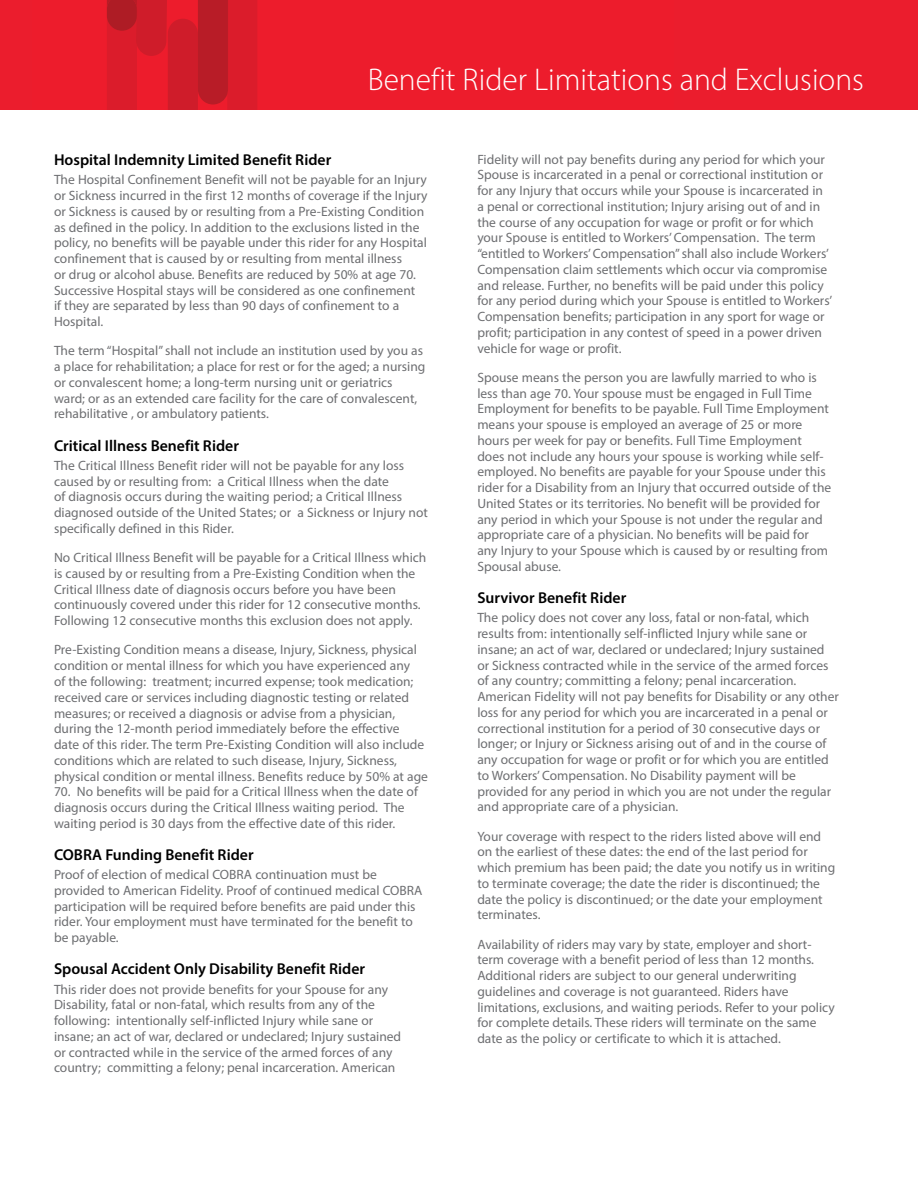
<style>
.page{position:relative;width:918px;height:1188px;background:#fff}
.page>*{position:absolute;margin:0;border:0;box-sizing:border-box;transform-origin:0 0}
.t1{font:300 31.5px "Myriad Pro";color:#fff}
.t2{font:600 15.75px "Myriad Pro";color:#000}
.t3{font:13.5px/15.8px "Myriad Pro";color:#6d6e71}
</style>
<div class="page">
<div style="left:0;top:0;width:918px;height:110px;background:#eb1d2d"></div>
<svg style="left:107px;top:0;width:150px;height:110px"></svg>
<h1 class="t1" style="left:368px;top:60px;width:498px">Benefit Rider Limitations and Exclusions</h1>
<p class="t2" style="left:54px;top:150px;width:279px">Hospital Indemnity Limited Benefit Rider</p>
<p class="t3" style="left:54px;top:172px;width:375px">The Hospital Confinement Benefit will not be payable for an Injury or Sickness incurred in the first 12 months of coverage if the Injury or Sickness is caused by or resulting from a Pre-Existing Condition as defined in the policy. In addition to the exclusions listed in the policy, no benefits will be payable under this rider for any Hospital confinement that is caused by or resulting from mental illness<br>or drug or alcohol abuse. Benefits are reduced by 50% at age 70.<br>Successive Hospital stays will be considered as one confinement<br>if they are separated by less than 90 days of confinement to a Hospital.</p>
<p class="t3" style="left:54px;top:343px;width:373px">The term “Hospital” shall not include an institution used by you as a place for rehabilitation; a place for rest or for the aged; a nursing or convalescent home; a long-term nursing unit or geriatrics ward; or as an extended care facility for the care of convalescent, rehabilitative , or ambulatory patients.</p>
<p class="t2" style="left:54px;top:435px;width:186px">Critical Illness Benefit Rider</p>
<p class="t3" style="left:54px;top:457px;width:375px">The Critical Illness Benefit rider will not be payable for any loss caused by or resulting from: a Critical Illness when the date<br>of diagnosis occurs during the waiting period; a Critical Illness diagnosed outside of the United States; or a Sickness or Injury not specifically defined in this Rider.</p>
<p class="t3" style="left:54px;top:550px;width:374px">No Critical Illness Benefit will be payable for a Critical Illness which is caused by or resulting from a Pre-Existing Condition when the Critical Illness date of diagnosis occurs before you have been continuously covered under this rider for 12 consecutive months.<br>Following 12 consecutive months this exclusion does not apply.</p>
<p class="t3" style="left:54px;top:642px;width:376px">Pre-Existing Condition means a disease, Injury, Sickness, physical condition or mental illness for which you have experienced any<br>of the following: treatment; incurred expense; took medication; received care or services including diagnostic testing or related measures; or received a diagnosis or advise from a physician, during the 12-month period immediately before the effective date of this rider. The term Pre-Existing Condition will also include conditions which are related to such disease, Injury, Sickness, physical condition or mental illness. Benefits reduce by 50% at age</p>
<p class="t3" style="left:54px;top:784px;width:366px">70. No benefits will be paid for a Critical Illness when the date of diagnosis occurs during the Critical Illness waiting period. The waiting period is 30 days from the effective date of this rider.</p>
<p class="t2" style="left:54px;top:845px;width:201px">COBRA Funding Benefit Rider</p>
<p class="t3" style="left:54px;top:867px;width:370px">Proof of election of medical COBRA continuation must be provided to American Fidelity. Proof of continued medical COBRA participation will be required before benefits are paid under this rider. Your employment must have terminated for the benefit to be payable.</p>
<p class="t2" style="left:54px;top:959px;width:313px">Spousal Accident Only Disability Benefit Rider</p>
<p class="t3" style="left:54px;top:981px;width:349px">This rider does not provide benefits for your Spouse for any Disability, fatal or non-fatal, which results from any of the following: intentionally self-inflicted Injury while sane or insane; an act of war, declared or undeclared; Injury sustained or contracted while in the service of the armed forces of any country; committing a felony; penal incarceration. American</p>
<p class="t3" style="left:477px;top:151px;width:356px">Fidelity will not pay benefits during any period for which your Spouse is incarcerated in a penal or correctional institution or for any Injury that occurs while your Spouse is incarcerated in a penal or correctional institution; Injury arising out of and in the course of any occupation for wage or profit or for which your Spouse is entitled to Workers’ Compensation. The term “entitled to Workers’ Compensation” shall also include Workers’ Compensation claim settlements which occur via compromise and release. Further, no benefits will be paid under this policy for any period during which your Spouse is entitled to Workers’ Compensation benefits; participation in any sport for wage or profit; participation in any contest of speed in a power driven vehicle for wage or profit.</p>
<p class="t3" style="left:477px;top:369px;width:355px">Spouse means the person you are lawfully married to who is less than age 70. Your spouse must be engaged in Full Time Employment for benefits to be payable. Full Time Employment means your spouse is employed an average of 25 or more hours per week for pay or benefits. Full Time Employment does not include any hours your spouse is working while self&shy;employed. No benefits are payable for your Spouse under this rider for a Disability from an Injury that occurred outside of the United States or its territories. No benefit will be provided for any period in which your Spouse is not under the regular and appropriate care of a physician. No benefits will be paid for any Injury to your Spouse which is caused by or resulting from Spousal abuse.</p>
<p class="t2" style="left:477px;top:588px;width:150px">Survivor Benefit Rider</p>
<p class="t3" style="left:477px;top:610px;width:363px">The policy does not cover any loss, fatal or non-fatal, which results from: intentionally self-inflicted Injury while sane or insane; an act of war, declared or undeclared; Injury sustained or Sickness contracted while in the service of the armed forces of any country; committing a felony; penal incarceration.<br>American Fidelity will not pay benefits for Disability or any other loss for any period for which you are incarcerated in a penal or correctional institution for a period of 30 consecutive days or longer; or Injury or Sickness arising out of and in the course of any occupation for wage or profit or for which you are entitled to Workers’ Compensation. No Disability payment will be provided for any period in which you are not under the regular and appropriate care of a physician.</p>
<p class="t3" style="left:477px;top:828px;width:359px">Your coverage with respect to the riders listed above will end on the earliest of these dates: the end of the last period for which premium has been paid; the date you notify us in writing to terminate coverage; the date the rider is discontinued; the date the policy is discontinued; or the date your employment terminates.</p>
<p class="t3" style="left:477px;top:936px;width:359px">Availability of riders may vary by state, employer and short&shy;term coverage with a benefit period of less than 12 months.<br>Additional riders are subject to our general underwriting guidelines and coverage is not guaranteed. Riders have limitations, exclusions, and waiting periods. Refer to your policy for complete details. These riders will terminate on the same date as the policy or certificate to which it is attached.</p>
</div>
